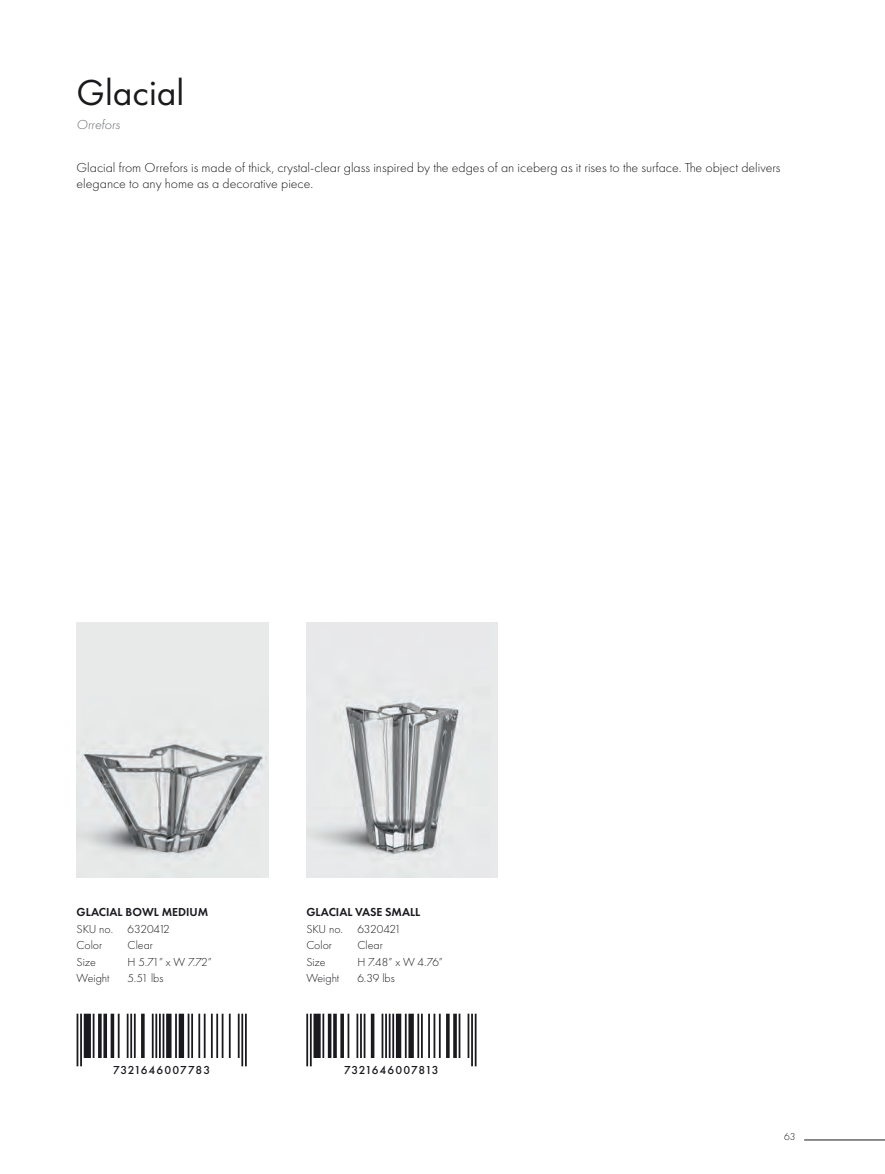
<style>
.page{position:relative;width:885px;height:1174px;background:#fff}
.page>*{position:absolute;margin:0;border:0;box-sizing:border-box;transform-origin:0 0}
.t1{font:37.5px "Futura PT";color:#1a191e}
.t2{font:300 13.5px/16.5px "Futura PT";color:#1a191e}
.t3{font:italic 300 13.5px "Futura PT";color:#686b6f}
.t4{font:300 12px/16.5px "Futura PT";color:#1a191e}
.t5{font:600 12px "Futura PT";color:#1a191e}
.t6{font:500 12px "Futura PT";letter-spacing:.06em;color:#1a191e}
.t7{font:300 10.5px "Futura PT";color:#1a191e}
</style>
<div class="page">
<img style="left:306px;top:622px;width:191px;height:255px">
<svg style="left:306px;top:1013px;width:170px;height:53px"></svg>
<div style="left:313px;top:1058px;width:157px;height:21px;background:#fff"></div>
<img style="left:77px;top:622px;width:191px;height:255px">
<svg style="left:77px;top:1013px;width:170px;height:53px"></svg>
<div style="left:83px;top:1058px;width:157px;height:21px;background:#fff"></div>
<hr style="left:804px;top:1139px;width:80px;height:1px;background:#1a191e">
<h1 class="t1" style="left:77px;top:70px;width:109px">Glacial</h1>
<p class="t3" style="left:77px;top:117px;width:45px">Orrefors</p>
<p class="t2" style="left:77px;top:159px;width:705px">Glacial from Orrefors is made of thick, crystal-clear glass inspired by the edges of an iceberg as it rises to the surface. The object delivers elegance to any home as a decorative piece.</p>
<p class="t5" style="left:77px;top:904px;width:133px">GLACIAL BOWL MEDIUM</p>
<p class="t4" style="left:77px;top:920px;width:95px">SKU no. 6320412<br>Color</p>
<p class="t4" style="left:128px;top:937px;width:27px">Clear</p>
<p class="t5" style="left:306px;top:904px;width:115px">GLACIAL VASE SMALL</p>
<p class="t4" style="left:306px;top:920px;width:96px">SKU no. 6320421<br>Color</p>
<p class="t4" style="left:357px;top:937px;width:27px">Clear</p>
<p class="t4" style="left:77px;top:953px;width:21px">Size</p>
<p class="t4" style="left:128px;top:953px;width:86px">H 5.71” x W 7.72”</p>
<p class="t4" style="left:77px;top:970px;width:34px">Weight</p>
<p class="t4" style="left:128px;top:970px;width:37px">5.51 lbs</p>
<p class="t4" style="left:306px;top:953px;width:21px">Size</p>
<p class="t4" style="left:357px;top:953px;width:87px">H 7.48” x W 4.76”</p>
<p class="t4" style="left:306px;top:970px;width:34px">Weight</p>
<p class="t4" style="left:357px;top:970px;width:39px">6.39 lbs</p>
<p class="t6" style="left:113px;top:1062px;width:99px">7321646007783</p>
<p class="t6" style="left:344px;top:1062px;width:96px">7321646007813</p>
<p class="t7" style="left:784px;top:1130px;width:13px">63</p>
</div>
